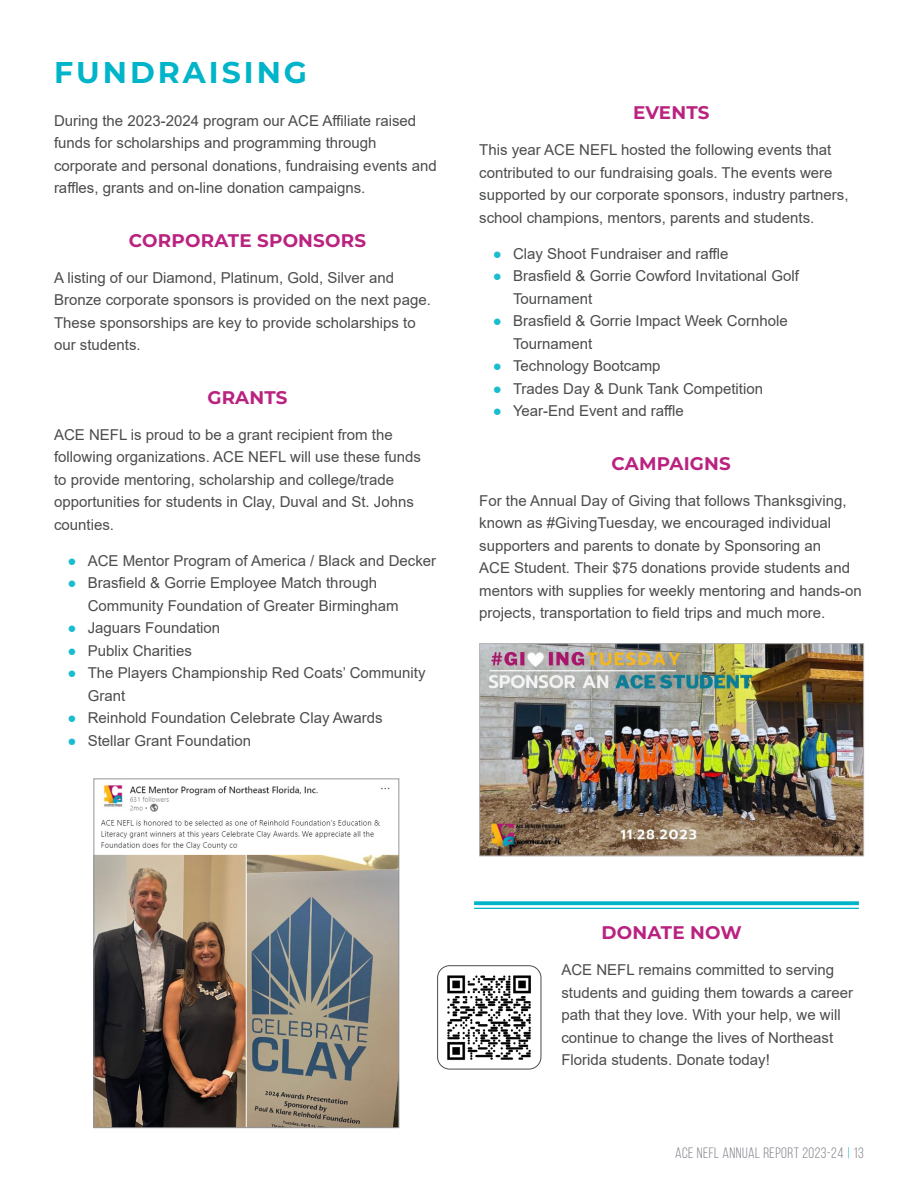
<style>
.page{position:relative;width:918px;height:1188px;background:#fff}
.page>*{position:absolute;margin:0;border:0;box-sizing:border-box;transform-origin:0 0}
.t1{font:700 30px "Montserrat";letter-spacing:.1em;color:#00b4c9}
.t2{font:700 18.3px "Montserrat";letter-spacing:.01em;color:#ba2280}
.t3{font:15px/22.5px "Arial";color:#4b4c4d}
.t4{font:15px "Bebas Neue";letter-spacing:.03em;color:#7f8188}
.s1{color:#19bdcf}
.s2{color:#00b4c9}
</style>
<div class="page">
<svg style="left:474px;top:901px;width:385px;height:4px;background:#13b9cd"></svg>
<hr style="left:474px;top:908px;width:385px;height:1px;background:#00b4c9">
<img style="left:481px;top:645px;width:381px;height:209px">
<div style="left:479px;top:643px;width:385px;height:213px;border:1px solid #b8b6b9"></div>
<img style="left:96px;top:785px;width:301px;height:341px">
<div style="left:94px;top:779px;width:305px;height:349px;border:1px solid #939598"></div>
<img style="left:438px;top:966px;width:103px;height:103px">
<div style="left:437px;top:966px;width:104px;height:103px;border:1px solid #4b4c4d;border-radius:12px"></div>
<h1 class="t1" style="left:54px;top:51px;width:255px">FUNDRAISING</h1>
<p class="t3" style="left:54px;top:109px;width:384px">During the 2023-2024 program our ACE Affiliate raised funds for scholarships and programming through corporate and personal donations, fundraising events and raffles, grants and on-line donation campaigns.</p>
<h2 class="t2" style="left:129px;top:227px;width:239px">CORPORATE SPONSORS</h2>
<p class="t3" style="left:54px;top:266px;width:378px">A listing of our Diamond, Platinum, Gold, Silver and Bronze corporate sponsors is provided on the next page.<br>These sponsorships are key to provide scholarships to our students.</p>
<h2 class="t2" style="left:207px;top:384px;width:82px">GRANTS</h2>
<p class="t3" style="left:54px;top:423px;width:369px">ACE NEFL is proud to be a grant recipient from the following organizations. ACE NEFL will use these funds to provide mentoring, scholarship and college/trade opportunities for students in Clay, Duval and St. Johns counties.</p>
<p class="t3" style="left:68px;top:549px;width:370px"><span class="s1">●</span> ACE Mentor Program of America / Black and Decker</p>
<p class="t3" style="left:88px;top:572px;width:312px;text-indent:-20px"><span class="s1">●</span> Brasfield &amp; Gorrie Employee Match through<br>Community Foundation of Greater Birmingham</p>
<p class="t3" style="left:68px;top:617px;width:154px"><span class="s1">●</span> Jaguars Foundation</p>
<p class="t3" style="left:68px;top:639px;width:126px"><span class="s1">●</span> Publix Charities</p>
<p class="t3" style="left:88px;top:662px;width:339px;text-indent:-20px"><span class="s1">●</span> The Players Championship Red Coats’ Community<br>Grant</p>
<p class="t3" style="left:68px;top:707px;width:317px"><span class="s1">●</span> Reinhold Foundation Celebrate Clay Awards</p>
<p class="t3" style="left:68px;top:729px;width:185px"><span class="s1">●</span> Stellar Grant Foundation</p>
<h2 class="t2" style="left:633px;top:100px;width:78px">EVENTS</h2>
<p class="t3" style="left:479px;top:139px;width:371px">This year ACE NEFL hosted the following events that contributed to our fundraising goals. The events were supported by our corporate sponsors, industry partners, school champions, mentors, parents and students.</p>
<p class="t3" style="left:493px;top:242px;width:237px"><span class="s1">●</span> Clay Shoot Fundraiser and raffle</p>
<p class="t3" style="left:513px;top:265px;width:287px;text-indent:-20px"><span class="s1">●</span> Brasfield &amp; Gorrie Cowford Invitational Golf<br>Tournament</p>
<p class="t3" style="left:513px;top:310px;width:276px;text-indent:-20px"><span class="s1">●</span> Brasfield &amp; Gorrie Impact Week Cornhole<br>Tournament</p>
<p class="t3" style="left:493px;top:355px;width:169px"><span class="s1">●</span> Technology Bootcamp</p>
<p class="t3" style="left:493px;top:377px;width:272px"><span class="s1">●</span> Trades Day &amp; Dunk Tank Competition</p>
<p class="t3" style="left:493px;top:400px;width:193px"><span class="s1">●</span> Year-End Event and raffle</p>
<h2 class="t2" style="left:612px;top:450px;width:121px">CAMPAIGNS</h2>
<p class="t3" style="left:479px;top:489px;width:384px">For the Annual Day of Giving that follows Thanksgiving, known as #GivingTuesday, we encouraged individual supporters and parents to donate by Sponsoring an<br>ACE Student. Their $75 donations provide students and mentors with supplies for weekly mentoring and hands-on projects, transportation to field trips and much more.</p>
<h2 class="t2" style="left:601px;top:920px;width:142px">DONATE NOW</h2>
<p class="t3" style="left:561px;top:959px;width:293px">ACE NEFL remains committed to serving students and guiding them towards a career path that they love. With your help, we will continue to change the lives of Northeast Florida students. Donate today!</p>
<p class="t4" style="left:675px;top:1145px;width:190px">ACE NEFL ANNUAL REPORT 2023-24 <span class="s2">|</span> 13</p>
</div>
